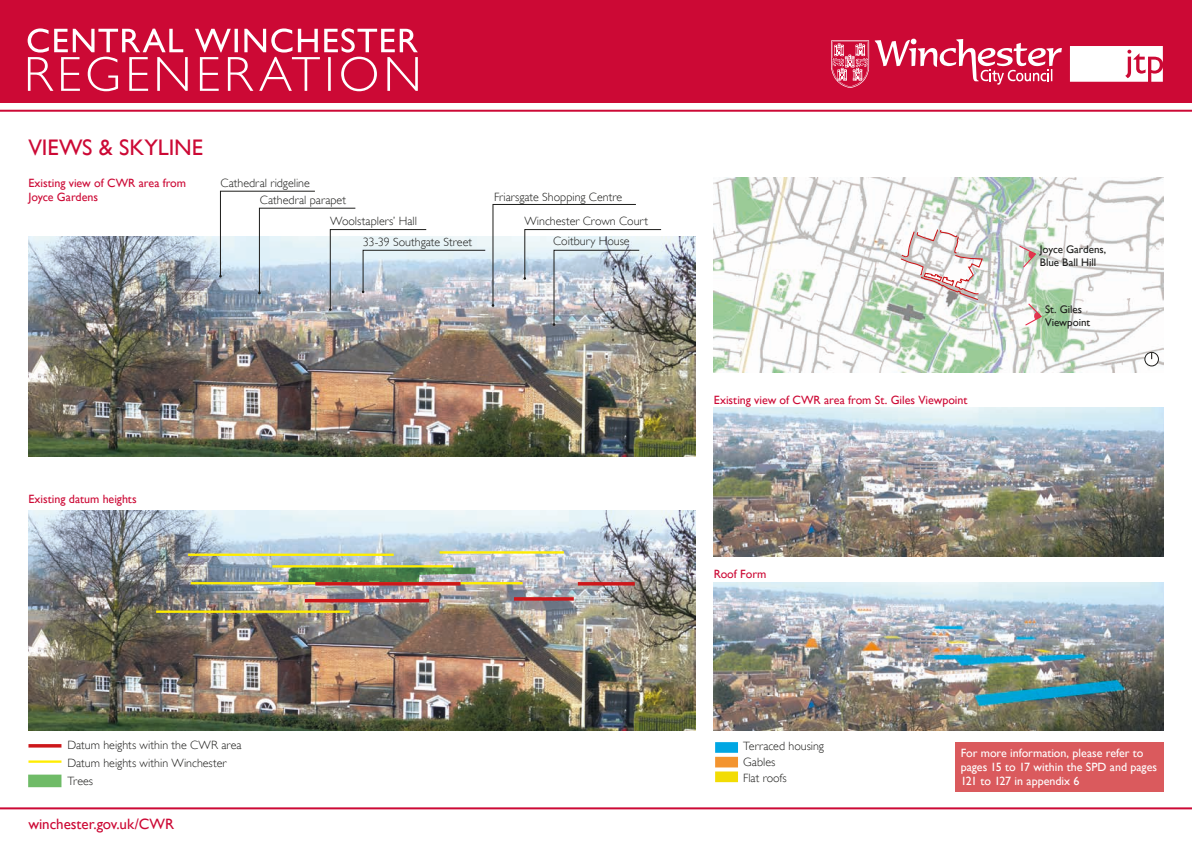
<style>
.page{position:relative;width:1192px;height:842px;background:#fff}
.page>*{position:absolute;margin:0;border:0;box-sizing:border-box;transform-origin:0 0}
.t1{font:22.5px "Gill Sans";color:#cc0935}
.t2{font:15px "Gill Sans";color:#cc0935}
.t3{font:300 12px/18.3px "Gill Sans";color:#1d1d1b}
.t4{font:12px/14.4px "Gill Sans";letter-spacing:-.005em;color:#cc0935}
.t5{font:12px/14.4px "Gill Sans";letter-spacing:-.005em;color:#fff}
.t6{font:11px/13.2px "Gill Sans";letter-spacing:-.005em;color:#1d1d1b}
</style>
<div class="page">
<hr style="left:0;top:110px;width:1192px;height:2px;background:#cc0935">
<div style="left:0;top:0;width:1192px;height:103px;background:#cc0935"></div>
<svg style="left:875px;top:39px;width:187px;height:46px"></svg>
<svg style="left:831px;top:40px;width:38px;height:48px"></svg>
<svg style="left:1070px;top:46px;width:93px;height:36px;background:#f9e2e7"></svg>
<svg style="left:28px;top:28px;width:390px;height:63px"></svg>
<hr style="left:0;top:807px;width:1192px;height:2px;background:#cc0935">
<img style="left:28px;top:237px;width:667px;height:219px">
<img style="left:28px;top:510px;width:667px;height:220px">
<hr style="left:188px;top:554px;width:206px;height:2px;background:#ffed00">
<hr style="left:272px;top:565px;width:181px;height:2px;background:#ffed00">
<hr style="left:191px;top:582px;width:332px;height:2px;background:#ffed00">
<svg style="left:288px;top:567px;width:188px;height:15px;background:#628e5f"></svg>
<hr style="left:156px;top:610px;width:194px;height:3px;background:#ffed00">
<hr style="left:315px;top:582px;width:146px;height:3px;background:#cd171a">
<hr style="left:578px;top:582px;width:57px;height:3px;background:#cd171a">
<hr style="left:305px;top:599px;width:124px;height:3px;background:#cd171a">
<svg style="left:514px;top:597px;width:60px;height:4px"></svg>
<hr style="left:440px;top:551px;width:124px;height:3px;background:#ffed00">
<hr style="left:28px;top:744px;width:33px;height:3px;background:#cd171a">
<hr style="left:28px;top:760px;width:33px;height:3px;background:#ffed00">
<svg style="left:28px;top:775px;width:33px;height:12px"></svg>
<svg style="left:219px;top:191px;width:267px;height:120px"></svg>
<svg style="left:492px;top:204px;width:170px;height:122px"></svg>
<img style="left:714px;top:178px;width:450px;height:194px">
<svg style="left:1024px;top:302px;width:19px;height:25px"></svg>
<svg style="left:900px;top:228px;width:84px;height:73px"></svg>
<svg style="left:1145px;top:352px;width:13px;height:14px"></svg>
<div style="left:1145px;top:352px;width:14px;height:14px;border:1px solid #1d1d1b;border-radius:50%"></div>
<svg style="left:1018px;top:245px;width:19px;height:24px"></svg>
<img style="left:714px;top:408px;width:450px;height:148px">
<img style="left:714px;top:582px;width:450px;height:149px">
<svg style="left:715px;top:742px;width:23px;height:40px"></svg>
<div style="left:955px;top:742px;width:209px;height:49px;background:#da5a5d"></div>
<h1 class="t1" style="left:28px;top:135px;width:176px">VIEWS &amp; SKYLINE</h1>
<p class="t4" style="left:28px;top:176px;width:159px">Existing view of CWR area from<br>Joyce Gardens</p>
<p class="t3" style="left:260px;top:174px;width:88px;line-height:17px;text-indent:-39px">Cathedral ridgeline<br>Cathedral parapet</p>
<p class="t3" style="left:330px;top:212px;width:88px">Woolstaplers’ Hall</p>
<p class="t3" style="left:363px;top:232px;width:111px">33-39 Southgate Street</p>
<p class="t3" style="left:524px;top:184px;width:125px;line-height:24.4px;text-indent:-30px">Friarsgate Shopping Centre<br>Winchester Crown Court</p>
<p class="t3" style="left:553px;top:232px;width:78px">Coitbury House</p>
<p class="t4" style="left:28px;top:492px;width:110px">Existing datum heights</p>
<p class="t3" style="left:67px;top:736px;width:176px">Datum heights within the CWR area<br>Datum heights within Winchester<br>Trees</p>
<p class="t2" style="left:28px;top:815px;width:147px">winchester.gov.uk/CWR</p>
<p class="t4" style="left:714px;top:393px;width:255px">Existing view of CWR area from St. Giles Viewpoint</p>
<p class="t4" style="left:714px;top:567px;width:54px">Roof Form</p>
<p class="t6" style="left:1040px;top:243px;width:68px">Joyce Gardens,<br>Blue Ball Hill</p>
<p class="t6" style="left:1045px;top:303px;width:47px">St. Giles<br>Viewpoint</p>
<p class="t3" style="left:743px;top:738px;width:82px;line-height:15.8px">Terraced housing<br>Gables<br>Flat roofs</p>
<p class="t5" style="left:961px;top:745px;width:198px">For more information, please refer to pages 15 to 17 within the SPD and pages<br>121 to 127 in appendix 6</p>
</div>
